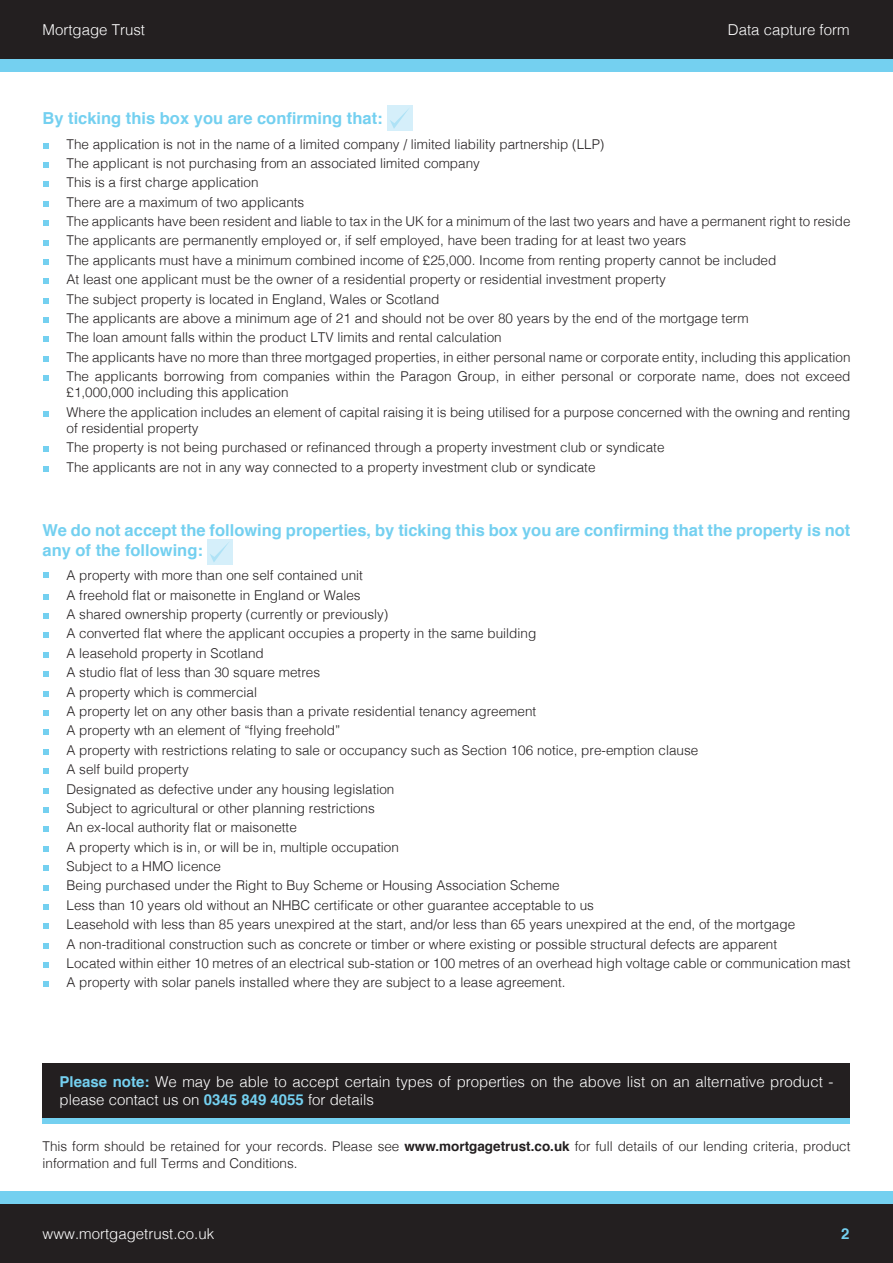
<style>
.page{position:relative;width:893px;height:1263px;background:#fff}
.page>*{position:absolute;margin:0;border:0;box-sizing:border-box;transform-origin:0 0}
.t1{font:700 16.5px/19.8px "Helvetica";color:#74d0f0}
.t2{font:300 15px/18px "Helvetica";color:#fff}
.t3{font:700 15px "Helvetica";color:#74d0f0}
.t4{font:300 13.5px/19.4px "Helvetica";color:#231f20}
.s1{font-weight:700;color:#74d0f0}
.s2{font-weight:700}
</style>
<div class="page">
<div style="left:0;top:0;width:893px;height:60px;background:#231f20"></div>
<div style="left:0;top:60px;width:893px;height:12px;background:#74d0f0"></div>
<div style="left:0;top:1203px;width:893px;height:60px;background:#231f20"></div>
<div style="left:0;top:1191px;width:893px;height:12px;background:#74d0f0"></div>
<svg style="left:43px;top:143px;width:5px;height:6px"></svg>
<svg style="left:43px;top:162px;width:5px;height:6px"></svg>
<svg style="left:43px;top:181px;width:5px;height:6px"></svg>
<svg style="left:43px;top:201px;width:5px;height:6px"></svg>
<svg style="left:43px;top:220px;width:5px;height:6px"></svg>
<svg style="left:43px;top:240px;width:5px;height:5px"></svg>
<svg style="left:43px;top:259px;width:5px;height:6px"></svg>
<svg style="left:43px;top:278px;width:5px;height:6px"></svg>
<svg style="left:43px;top:298px;width:5px;height:6px"></svg>
<svg style="left:43px;top:317px;width:5px;height:6px"></svg>
<svg style="left:43px;top:336px;width:5px;height:6px"></svg>
<svg style="left:43px;top:356px;width:5px;height:6px"></svg>
<svg style="left:43px;top:375px;width:5px;height:6px"></svg>
<svg style="left:43px;top:411px;width:5px;height:6px"></svg>
<svg style="left:43px;top:446px;width:5px;height:6px"></svg>
<svg style="left:43px;top:466px;width:5px;height:6px"></svg>
<svg style="left:43px;top:572px;width:5px;height:5px"></svg>
<svg style="left:43px;top:594px;width:5px;height:6px"></svg>
<svg style="left:43px;top:613px;width:5px;height:6px"></svg>
<svg style="left:43px;top:632px;width:5px;height:6px"></svg>
<svg style="left:43px;top:652px;width:5px;height:6px"></svg>
<svg style="left:43px;top:671px;width:5px;height:6px"></svg>
<svg style="left:43px;top:691px;width:5px;height:5px"></svg>
<svg style="left:43px;top:710px;width:5px;height:6px"></svg>
<svg style="left:43px;top:729px;width:5px;height:6px"></svg>
<svg style="left:43px;top:749px;width:5px;height:6px"></svg>
<svg style="left:43px;top:768px;width:5px;height:6px"></svg>
<svg style="left:43px;top:788px;width:5px;height:5px"></svg>
<svg style="left:43px;top:807px;width:5px;height:6px"></svg>
<svg style="left:43px;top:826px;width:5px;height:6px"></svg>
<svg style="left:43px;top:846px;width:5px;height:6px"></svg>
<svg style="left:43px;top:865px;width:5px;height:6px"></svg>
<svg style="left:43px;top:885px;width:5px;height:5px"></svg>
<svg style="left:43px;top:904px;width:5px;height:6px"></svg>
<svg style="left:43px;top:923px;width:5px;height:6px"></svg>
<svg style="left:43px;top:943px;width:5px;height:6px"></svg>
<svg style="left:43px;top:962px;width:5px;height:6px"></svg>
<svg style="left:43px;top:981px;width:5px;height:6px"></svg>
<div style="left:43px;top:1063px;width:807px;height:55px;background:#231f20"></div>
<div style="left:43px;top:1118px;width:807px;height:6px;background:#74d0f0"></div>
<div style="left:387px;top:105px;width:25px;height:26px;background:#d5effa"></div>
<svg style="left:390px;top:109px;width:19px;height:19px"></svg>
<div style="left:207px;top:539px;width:25px;height:25px;background:#d5effa"></div>
<svg style="left:210px;top:542px;width:19px;height:20px"></svg>
<p class="t2" style="left:43px;top:20px;width:104px">Mortgage Trust</p>
<p class="t2" style="left:728px;top:20px;width:123px">Data capture form</p>
<p class="t1" style="left:43px;top:108px;width:342px">By ticking this box you are confirming that:</p>
<p class="t4" style="left:67px;top:133px;width:785px">The application is not in the name of a limited company / limited liability partnership (LLP)<br>The applicant is not purchasing from an associated limited company<br>This is a first charge application<br>There are a maximum of two applicants<br>The applicants have been resident and liable to tax in the UK for a minimum of the last two years and have a permanent right to reside The applicants are permanently employed or, if self employed, have been trading for at least two years<br>The applicants must have a minimum combined income of £25,000. Income from renting property cannot be included<br>At least one applicant must be the owner of a residential property or residential investment property<br>The subject property is located in England, Wales or Scotland<br>The applicants are above a minimum age of 21 and should not be over 80 years by the end of the mortgage term<br>The loan amount falls within the product LTV limits and rental calculation<br>The applicants have no more than three mortgaged properties, in either personal name or corporate entity, including this application The applicants borrowing from companies within the Paragon Group, in either personal or corporate name, does not exceed</p>
<p class="t4" style="left:67px;top:382px;width:785px">£1,000,000 including this application<br>Where the application includes an element of capital raising it is being utilised for a purpose concerned with the owning and renting</p>
<p class="t4" style="left:67px;top:418px;width:599px">of residential property<br>The property is not being purchased or refinanced through a property investment club or syndicate<br>The applicants are not in any way connected to a property investment club or syndicate</p>
<p class="t1" style="left:43px;top:520px;width:809px">We do not accept the following properties, by ticking this box you are confirming that the property is not any of the following:</p>
<p class="t4" style="left:67px;top:565px;width:785px">A property with more than one self contained unit<br>A freehold flat or maisonette in England or Wales<br>A shared ownership property (currently or previously)<br>A converted flat where the applicant occupies a property in the same building<br>A leasehold property in Scotland<br>A studio flat of less than 30 square metres<br>A property which is commercial<br>A property let on any other basis than a private residential tenancy agreement<br>A property wth an element of “flying freehold”<br>A property with restrictions relating to sale or occupancy such as Section 106 notice, pre-emption clause<br>A self build property<br>Designated as defective under any housing legislation<br>Subject to agricultural or other planning restrictions<br>An ex-local authority flat or maisonette<br>A property which is in, or will be in, multiple occupation<br>Subject to a HMO licence<br>Being purchased under the Right to Buy Scheme or Housing Association Scheme<br>Less than 10 years old without an NHBC certificate or other guarantee acceptable to us<br>Leasehold with less than 85 years unexpired at the start, and/or less than 65 years unexpired at the end, of the mortgage<br>A non-traditional construction such as concrete or timber or where existing or possible structural defects are apparent<br>Located within either 10 metres of an electrical sub-station or 100 metres of an overhead high voltage cable or communication mast A property with solar panels installed where they are subject to a lease agreement.</p>
<p class="t2" style="left:60px;top:1072px;width:775px"><span class="s1">Please note:</span> We may be able to accept certain types of properties on the above list on an alternative product - please contact us on <span class="s1">0345 849 4055</span> for details</p>
<p class="t4" style="left:43px;top:1137px;width:809px;line-height:16.2px">This form should be retained for your records. Please see <span class="s2">www.mortgagetrust.co.uk</span> for full details of our lending criteria, product information and full Terms and Conditions.</p>
<p class="t2" style="left:43px;top:1223px;width:173px">www.mortgagetrust.co.uk</p>
<p class="t3" style="left:841px;top:1221px;width:10px">2</p>
</div>
